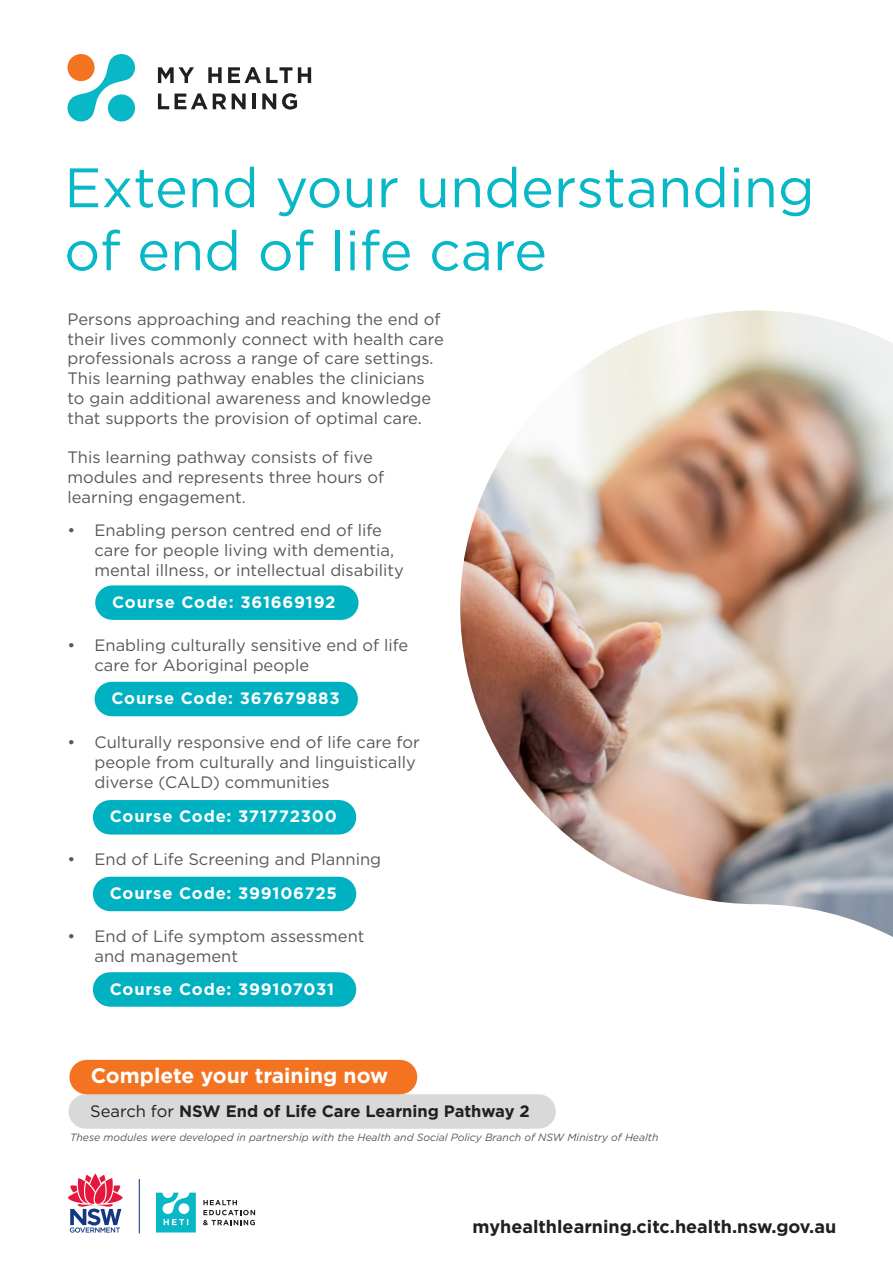
<style>
.page{position:relative;width:893px;height:1263px;background:#fff}
.page>*{position:absolute;margin:0;border:0;box-sizing:border-box;transform-origin:0 0}
.HEADLINE{font:55.5px/63px "Gotham";color:#08b8c6}
.CTA{font:700 21px "Gotham";color:#fff}
.URL{font:700 18px "Gotham";color:#231f20}
.t1{font:16.5px/19.8px "Gotham";color:#57585a}
.URL-2{font:700 16.5px "Gotham";letter-spacing:.05em;color:#fff}
.URL-3{font:700 16.5px "Gotham";color:#231f20}
.t2{font:italic 10.5px "Gotham";color:#57585a}
.s1{font-weight:400}
</style>
<div class="page">
<svg style="left:158px;top:67px;width:36px;height:16px"></svg>
<svg style="left:208px;top:67px;width:14px;height:16px"></svg>
<svg style="left:228px;top:67px;width:64px;height:16px"></svg>
<svg style="left:298px;top:67px;width:13px;height:16px"></svg>
<svg style="left:158px;top:94px;width:11px;height:15px"></svg>
<svg style="left:175px;top:93px;width:51px;height:16px"></svg>
<svg style="left:232px;top:94px;width:14px;height:15px"></svg>
<hr style="left:252px;top:94px;width:4px;height:15px;background:#231f20">
<svg style="left:262px;top:94px;width:14px;height:15px"></svg>
<svg style="left:282px;top:93px;width:15px;height:17px"></svg>
<svg style="left:67px;top:54px;width:68px;height:68px"></svg>
<div style="left:108px;top:94px;width:27px;height:27px;background:#08b8c6;border-radius:50%"></div>
<div style="left:67px;top:54px;width:28px;height:27px;background:#f47321;border-radius:50%"></div>
<div style="left:86px;top:1094px;width:453px;height:35px;background:#d9d9d9"></div>
<div style="left:87px;top:1060px;width:313px;height:34px;background:#f47321"></div>
<img style="left:460px;top:310px;width:433px;height:627px">
<svg style="left:203px;top:1200px;width:52px;height:25px"></svg>
<svg style="left:156px;top:1192px;width:40px;height:40px"></svg>
<hr style="left:139px;top:1179px;width:1px;height:54px;background:#113880">
<svg style="left:68px;top:1174px;width:55px;height:58px"></svg>
<div style="left:112px;top:585px;width:229px;height:35px;background:#00b1c1"></div>
<div style="left:112px;top:682px;width:229px;height:34px;background:#00b1c1"></div>
<div style="left:110px;top:800px;width:229px;height:34px;background:#00b1c1"></div>
<div style="left:110px;top:877px;width:229px;height:34px;background:#00b1c1"></div>
<div style="left:110px;top:972px;width:229px;height:35px;background:#00b1c1"></div>
<p class="HEADLINE" style="left:64px;top:155px;width:752px">Extend your understanding of end of life care</p>
<h3 class="t1" style="left:68px;top:309px;width:378px">Persons approaching and reaching the end of their lives commonly connect with health care professionals across a range of care settings.<br>This learning pathway enables the clinicians to gain additional awareness and knowledge that supports the provision of optimal care.</h3>
<h3 class="t1" style="left:68px;top:447px;width:318px">This learning pathway consists of five modules and represents three hours of learning engagement.</h3>
<p class="t1" style="left:94px;top:520px;width:311px;text-indent:-27px">• Enabling person centred end of life care for people living with dementia, mental illness, or intellectual disability</p>
<p class="URL-2" style="left:112px;top:591px;width:225px">Course Code: 361669192</p>
<p class="t1" style="left:94px;top:635px;width:315px;text-indent:-27px">• Enabling culturally sensitive end of life care for Aboriginal people</p>
<p class="URL-2" style="left:111px;top:687px;width:230px">Course Code: 367679883</p>
<p class="t1" style="left:94px;top:732px;width:327px;text-indent:-27px">• Culturally responsive end of life care for people from culturally and linguistically diverse (CALD) communities</p>
<p class="URL-2" style="left:110px;top:806px;width:228px">Course Code: 371772300</p>
<p class="t1" style="left:68px;top:849px;width:315px">• End of Life Screening and Planning</p>
<p class="URL-2" style="left:110px;top:882px;width:229px">Course Code: 399106725</p>
<p class="t1" style="left:94px;top:926px;width:271px;text-indent:-27px">• End of Life symptom assessment and management</p>
<p class="URL-2" style="left:110px;top:978px;width:226px">Course Code: 399107031</p>
<p class="CTA" style="left:91px;top:1062px;width:299px">Complete your training now</p>
<p class="URL-3" style="left:90px;top:1100px;width:441px"><span class="s1">Search for</span> NSW End of Life Care Learning Pathway 2</p>
<h3 class="t2" style="left:70px;top:1131px;width:590px">These modules were developed in partnership with the Health and Social Policy Branch of NSW Ministry of Health</h3>
<p class="URL" style="left:472px;top:1214px;width:365px">myhealthlearning.citc.health.nsw.gov.au</p>
</div>
